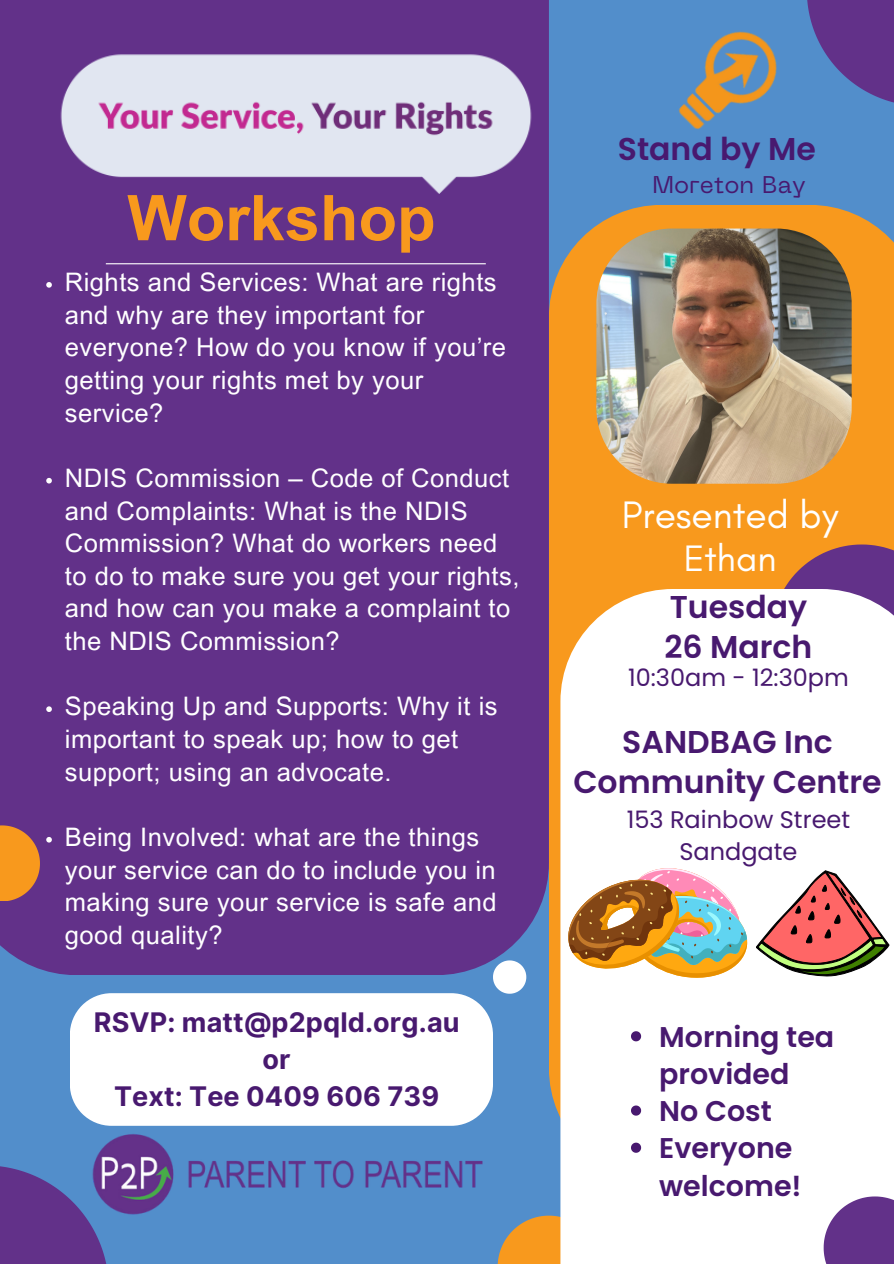
<style>
.page{position:relative;width:894px;height:1264px;background:#fff}
.page>*{position:absolute;margin:0;border:0;box-sizing:border-box;transform-origin:0 0}
.t1{font:700 63px "Arial MT Pro";color:#f8991d}
.t2{font:39px "Glacial Indifference";color:#fff}
.t3{font:37.5px "Glacial Indifference";color:#fff}
.t4{font:600 31.5px/40.5px "Poppins";color:#48196f;text-align:center}
.t5{font:600 28.5px/37.2px "Poppins";color:#48196f}
.t6{font:700 27px/37.2px "Inter";letter-spacing:.005em;color:#48196f;text-align:center}
.t7{font:25.5px/32.7px "Arial MT Pro";letter-spacing:.02em;color:#fff}
.t8{font:24px "Poppins";color:#48196f}
.t9{font:24px "PP Neue Machina";color:#48196f}
</style>
<div class="page">
<div style="left:0;top:0;width:893px;height:1263px;background:#528ecb"></div>
<div style="left:0;top:0;width:548px;height:974px;background:#623189"></div>
<div style="left:548px;top:205px;width:345px;height:912px;background:#f8991d"></div>
<svg style="left:771px;top:544px;width:122px;height:45px;background:#905167"></svg>
<svg style="left:0;top:1166px;width:106px;height:97px"></svg>
<svg style="left:497px;top:1215px;width:63px;height:48px"></svg>
<div style="left:560px;top:589px;width:333px;height:674px;background:#fff"></div>
<svg style="left:823px;top:1196px;width:70px;height:67px;background:#784e99"></svg>
<svg style="left:0;top:825px;width:39px;height:75px;background:#dc8630"></svg>
<hr style="left:106px;top:263px;width:379px;height:1px;background:#fff">
<div style="left:70px;top:993px;width:422px;height:129px;background:#fff"></div>
<svg style="left:493px;top:960px;width:33px;height:33px"></svg>
<svg style="left:832px;top:0;width:61px;height:103px"></svg>
<img style="left:596px;top:228px;width:255px;height:255px;border-radius:75px">
<img style="left:49px;top:48px;width:494px;height:147px">
<img style="left:678px;top:0;width:154px;height:130px">
<img style="left:82px;top:1122px;width:418px;height:103px">
<svg style="left:756px;top:870px;width:132px;height:106px"></svg>
<svg style="left:568px;top:868px;width:179px;height:110px"></svg>
<svg style="left:46px;top:282px;width:6px;height:6px"></svg>
<svg style="left:46px;top:478px;width:6px;height:5px"></svg>
<svg style="left:46px;top:706px;width:6px;height:6px"></svg>
<svg style="left:46px;top:837px;width:6px;height:5px"></svg>
<svg style="left:631px;top:1031px;width:10px;height:10px"></svg>
<svg style="left:631px;top:1105px;width:10px;height:10px"></svg>
<svg style="left:631px;top:1142px;width:10px;height:10px"></svg>
<p class="t1" style="left:127px;top:194px;width:310px">Workshop</p>
<p class="t7" style="left:65px;top:269px;width:442px">Rights and Services: What are rights and why are they important for everyone? How do you know if you’re getting your rights met by your service?</p>
<p class="t7" style="left:65px;top:465px;width:456px">NDIS Commission – Code of Conduct and Complaints: What is the NDIS<br>Commission? What do workers need to do to make sure you get your rights, and how can you make a complaint to the NDIS Commission?</p>
<p class="t7" style="left:65px;top:693px;width:434px">Speaking Up and Supports: Why it is important to speak up; how to get support; using an advocate.</p>
<p class="t7" style="left:65px;top:823px;width:433px">Being Involved: what are the things your service can do to include you in making sure your service is safe and good quality?</p>
<p class="t6" style="left:94px;top:1003px;width:367px">RSVP: matt@p2pqld.org.au or</p>
<h3 class="t6" style="left:114px;top:1077px;width:327px">Text: Tee 0409 606 739</h3>
<h2 class="t4" style="left:617px;top:128px;width:199px">Stand by Me</h2>
<p class="t9" style="left:652px;top:175px;width:155px">Moreton Bay</p>
<h3 class="t2" style="left:621px;top:491px;width:218px">Presented by</h3>
<h3 class="t3" style="left:683px;top:535px;width:94px">Ethan</h3>
<p class="t4" style="left:664px;top:586px;width:149px;text-align:left">Tuesday<br>26 March</p>
<p class="t8" style="left:627px;top:661px;width:222px">10:30am - 12:30pm</p>
<p class="t4" style="left:573px;top:721px;width:309px">SANDBAG Inc<br>Community Centre</p>
<p class="t8" style="left:626px;top:802px;width:225px">153 Rainbow Street</p>
<h3 class="t8" style="left:679px;top:835px;width:119px">Sandgate</h3>
<p class="t5" style="left:659px;top:1018px;width:176px">Morning tea provided</p>
<p class="t5" style="left:659px;top:1092px;width:114px">No Cost</p>
<p class="t5" style="left:659px;top:1129px;width:144px">Everyone welcome!</p>
</div>
